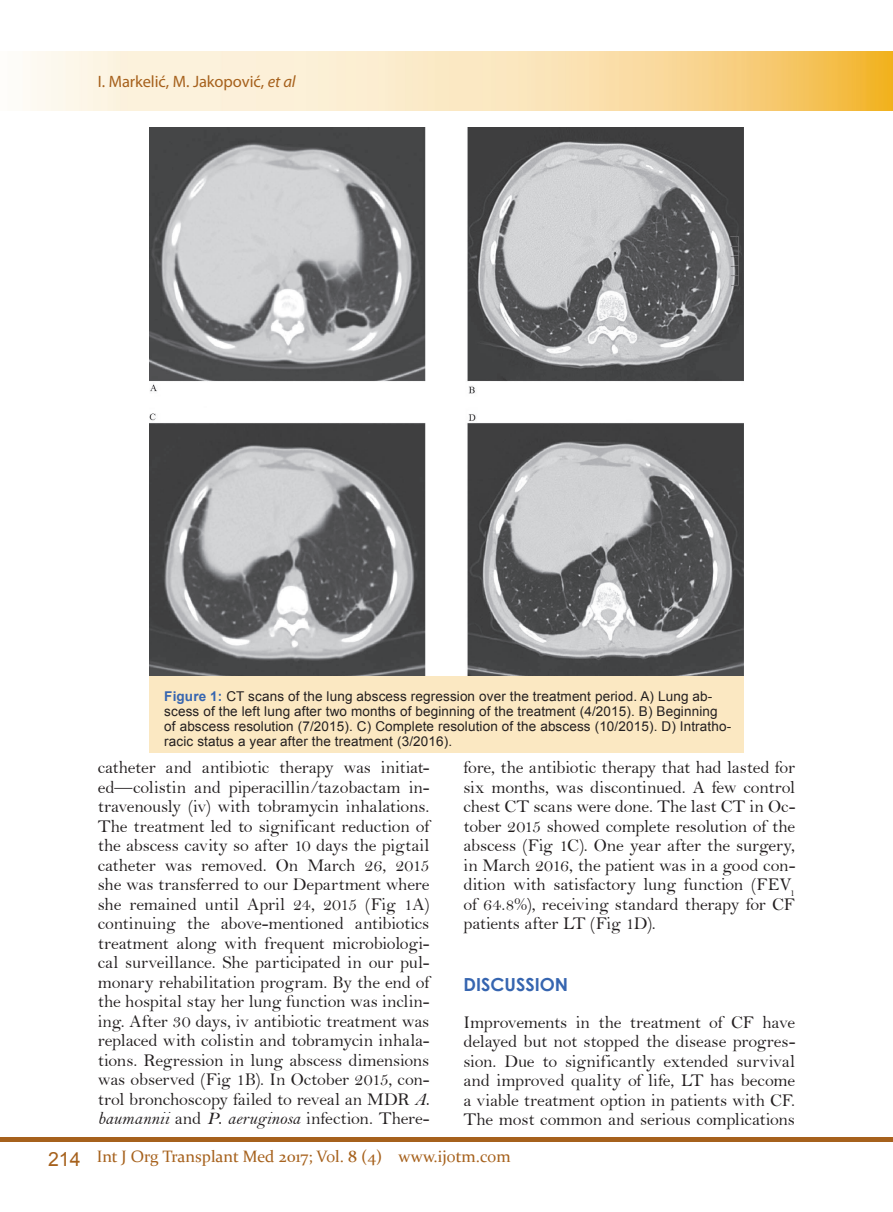
<style>
.page{position:relative;width:893px;height:1212px;background:#fff}
.page>*{position:absolute;margin:0;border:0;box-sizing:border-box;transform-origin:0 0}
.t1{font:19.5px "Arial";color:#a6611c}
.Body{font:18px/19.5px "Bell";letter-spacing:-.01em;color:#231f20;text-align:justify}
.Heading{font:700 18px "Century Gothic";color:#3665b0}
.t2{font:16.5px "Constantia";color:#a6611c}
.Runnig_Author{font:16.5px "Myriad Pro";letter-spacing:-.005em;color:#a6611c}
.Figure{font:13.5px/15px "Arial";letter-spacing:.01em;color:#231f20}
.s1{font-style:italic}
.s2{font-weight:700;color:#3665b0}
.s3{font-family:"Bell MT Italic"}
</style>
<div class="page">
<div style="left:0;top:1137px;width:893px;height:5px;background:#a6611c"></div>
<img style="left:30px;top:52px;width:863px;height:59px">
<img style="left:149px;top:128px;width:595px;height:548px">
<div style="left:149px;top:676px;width:595px;height:77px;background:#fbe8c2"></div>
<p class="Runnig_Author" style="left:98px;top:72px;width:199px">I. Markelić, M. Jakopović, <span class="s1">et al</span></p>
<p class="Figure" style="left:164px;top:689px;width:568px"><span class="s2">Figure 1:</span> CT scans of the lung abscess regression over the treatment period. A) Lung ab&shy;scess of the left lung after two months of beginning of the treatment (4/2015). B) Beginning of abscess resolution (7/2015). C) Complete resolution of the abscess (10/2015). D) Intratho&shy;racic status a year after the treatment (3/2016).</p>
<p class="Body" style="left:98px;top:758px;width:333px">catheter and antibiotic therapy was initiat&shy;ed—colistin and piperacillin/tazobactam in&shy;travenously (iv) with tobramycin inhalations.<br>The treatment led to significant reduction of the abscess cavity so after 10 days the pigtail catheter was removed. On March 26, 2015 she was transferred to our Department where she remained until April 24, 2015 (Fig 1A) continuing the above-mentioned antibiotics treatment along with frequent microbiologi&shy;cal surveillance. She participated in our pul&shy;monary rehabilitation program. By the end of the hospital stay her lung function was inclin&shy;ing. After 30 days, iv antibiotic treatment was replaced with colistin and tobramycin inhala&shy;tions. Regression in lung abscess dimensions was observed (Fig 1B). In October 2015, con&shy;trol bronchoscopy failed to reveal an MDR <span class="s3">A. baumannii</span> and <span class="s3">P. aeruginosa</span> infection. There-</p>
<p class="Body" style="left:463px;top:758px;width:333px">fore, the antibiotic therapy that had lasted for six months, was discontinued. A few control chest CT scans were done. The last CT in Oc&shy;tober 2015 showed complete resolution of the abscess (Fig 1C). One year after the surgery, in March 2016, the patient was in a good con&shy;dition with satisfactory lung function (FEV<sub>1 </sub>of 64.8%), receiving standard therapy for CF patients after LT (Fig 1D).</p>
<p class="Heading" style="left:463px;top:971px;width:106px">DISCUSSION</p>
<p class="Body" style="left:463px;top:1012px;width:333px">Improvements in the treatment of CF have delayed but not stopped the disease progres&shy;sion. Due to significantly extended survival and improved quality of life, LT has become a viable treatment option in patients with CF.<br>The most common and serious complications</p>
<p class="t1" style="left:48px;top:1146px;width:34px">214</p>
<p class="t2" style="left:97px;top:1145px;width:415px">Int J Org Transplant Med 2017; Vol. 8 (4) www.ijotm.com</p>
</div>
